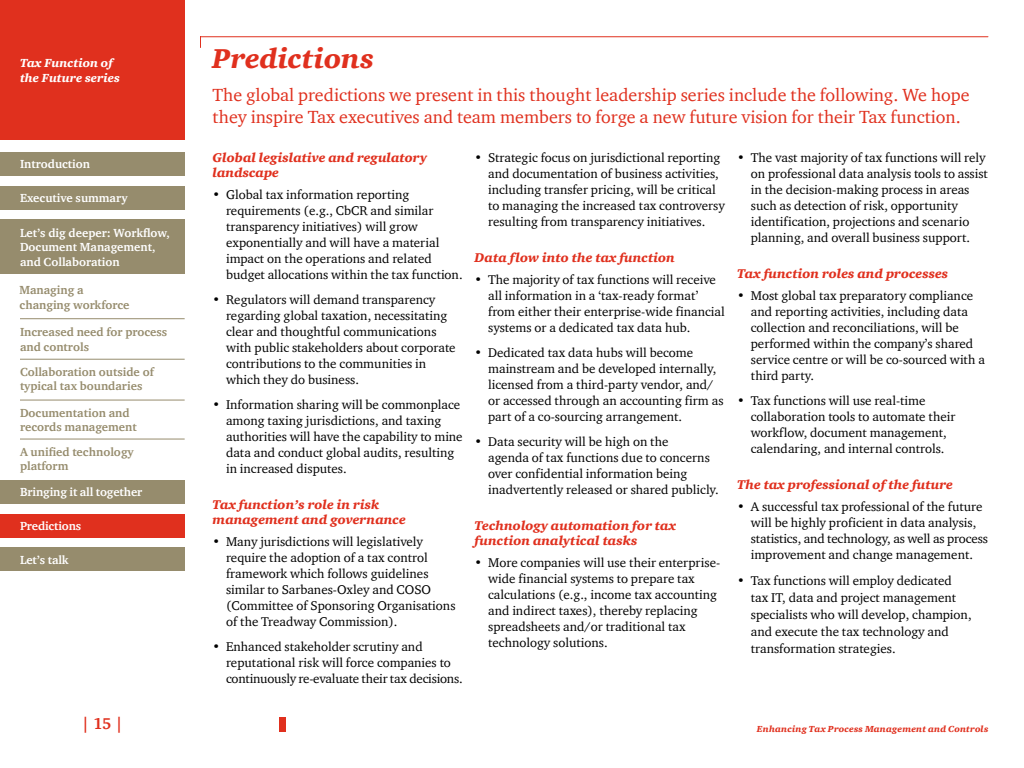
<style>
.page{position:relative;width:1024px;height:768px;background:#fff}
.page>*{position:absolute;margin:0;border:0;box-sizing:border-box;transform-origin:0 0}
.t1{font:italic 900 28px "ITC Charter Com";color:#e0301e}
.t2{font:18px/22px "ITC Charter Com";color:#e0301e}
.t3{font:700 16px "ITC Charter Com";color:#e0301e}
.t4{font:13px/16px "ITC Charter Com";color:#000}
.t5{font:italic 900 13px/15px "ITC Charter Com";color:#e0301e}
.t6{font:700 12px/14.4px "ITC Charter Com";color:#968c6d}
.t7{font:700 12px/14.4px "ITC Charter Com";color:#fff}
.t8{font:italic 900 12px/14.4px "ITC Charter Com";color:#fff}
.t9{font:italic 900 9px "ITC Charter Com";letter-spacing:.015em;color:#e0301e}
</style>
<div class="page">
<div style="left:0;top:0;width:185px;height:140px;background:#e0301e"></div>
<hr style="left:201px;top:36px;width:787px;height:1px;background:#e0301e">
<div style="left:279px;top:717px;width:7px;height:15px;background:#e0301e"></div>
<div style="left:0;top:220px;width:185px;height:54px;background:#968c6d"></div>
<hr style="left:20px;top:359px;width:165px;height:1px;background:#968c6d">
<hr style="left:20px;top:439px;width:165px;height:1px;background:#968c6d">
<hr style="left:20px;top:400px;width:165px;height:1px;background:#968c6d">
<div style="left:0;top:480px;width:185px;height:24px;background:#968c6d"></div>
<div style="left:0;top:152px;width:185px;height:24px;background:#968c6d"></div>
<div style="left:0;top:186px;width:185px;height:24px;background:#968c6d"></div>
<div style="left:0;top:514px;width:185px;height:24px;background:#e0301e"></div>
<div style="left:0;top:547px;width:185px;height:24px;background:#968c6d"></div>
<hr style="left:20px;top:318px;width:165px;height:1px;background:#968c6d">
<p class="t8" style="left:20px;top:56px;width:102px">Tax Function of the Future series</p>
<p class="t7" style="left:20px;top:157px;width:72px">Introduction</p>
<p class="t7" style="left:20px;top:191px;width:109px">Executive summary</p>
<p class="t7" style="left:20px;top:225px;width:151px">Let’s dig deeper: Workflow,<br>Document Management, and Collaboration</p>
<p class="t6" style="left:20px;top:283px;width:112px">Managing a changing workforce</p>
<p class="t6" style="left:20px;top:325px;width:149px">Increased need for process and controls</p>
<p class="t6" style="left:20px;top:365px;width:135px">Collaboration outside of typical tax boundaries</p>
<p class="t6" style="left:20px;top:406px;width:118px">Documentation and records management</p>
<p class="t6" style="left:20px;top:444px;width:115px">A unified technology platform</p>
<p class="t7" style="left:20px;top:485px;width:124px">Bringing it all together</p>
<p class="t7" style="left:20px;top:519px;width:63px">Predictions</p>
<p class="t7" style="left:20px;top:552px;width:50px">Let’s talk</p>
<p class="t3" style="left:82px;top:714px;width:43px">| 15 |</p>
<h1 class="t1" style="left:212px;top:41px;width:164px">Predictions</h1>
<h2 class="t2" style="left:213px;top:84px;width:759px">The global predictions we present in this thought leadership series include the following. We hope they inspire Tax executives and team members to forge a new future vision for their Tax function.</h2>
<p class="t5" style="left:213px;top:150px;width:216px">Global legislative and regulatory landscape</p>
<p class="t4" style="left:226px;top:186px;width:238px;text-indent:-13px">• Global tax information reporting requirements (e.g., CbCR and similar transparency initiatives) will grow exponentially and will have a material impact on the operations and related budget allocations within the tax function.</p>
<p class="t4" style="left:226px;top:291px;width:231px;text-indent:-13px">• Regulators will demand transparency regarding global taxation, necessitating clear and thoughtful communications with public stakeholders about corporate contributions to the communities in which they do business.</p>
<p class="t4" style="left:226px;top:396px;width:238px;text-indent:-13px">• Information sharing will be commonplace among taxing jurisdictions, and taxing authorities will have the capability to mine data and conduct global audits, resulting in increased disputes.</p>
<p class="t5" style="left:213px;top:497px;width:195px">Tax function’s role in risk management and governance</p>
<p class="t4" style="left:226px;top:533px;width:231px;text-indent:-13px">• Many jurisdictions will legislatively require the adoption of a tax control framework which follows guidelines similar to Sarbanes-Oxley and COSO (Committee of Sponsoring Organisations of the Treadway Commission).</p>
<p class="t4" style="left:226px;top:638px;width:238px;text-indent:-13px">• Enhanced stakeholder scrutiny and reputational risk will force companies to continuously re-evaluate their tax decisions.</p>
<p class="t4" style="left:488px;top:149px;width:238px;text-indent:-13px">• Strategic focus on jurisdictional reporting and documentation of business activities, including transfer pricing, will be critical to managing the increased tax controversy resulting from transparency initiatives.</p>
<p class="t5" style="left:475px;top:250px;width:202px">Data flow into the tax function</p>
<p class="t4" style="left:488px;top:271px;width:238px;text-indent:-13px">• The majority of tax functions will receive all information in a ‘tax-ready format’ from either their enterprise-wide financial systems or a dedicated tax data hub.</p>
<p class="t4" style="left:488px;top:344px;width:237px;text-indent:-13px">• Dedicated tax data hubs will become mainstream and be developed internally, licensed from a third-party vendor, and/ or accessed through an accounting firm as part of a co-sourcing arrangement.</p>
<p class="t4" style="left:488px;top:433px;width:232px;text-indent:-13px">• Data security will be high on the<br>agenda of tax functions due to concerns over confidential information being inadvertently released or shared publicly.</p>
<p class="t5" style="left:475px;top:518px;width:203px">Technology automation for tax function analytical tasks</p>
<p class="t4" style="left:488px;top:554px;width:234px;text-indent:-13px">• More companies will use their enterprise&shy;wide financial systems to prepare tax calculations (e.g., income tax accounting and indirect taxes), thereby replacing spreadsheets and/or traditional tax technology solutions.</p>
<p class="t4" style="left:751px;top:149px;width:239px;text-indent:-13px">• The vast majority of tax functions will rely on professional data analysis tools to assist in the decision-making process in areas such as detection of risk, opportunity identification, projections and scenario planning, and overall business support.</p>
<p class="t5" style="left:737px;top:266px;width:212px">Tax function roles and processes</p>
<p class="t4" style="left:751px;top:287px;width:236px;text-indent:-13px">• Most global tax preparatory compliance and reporting activities, including data collection and reconciliations, will be performed within the company’s shared service centre or will be co-sourced with a third party.</p>
<p class="t4" style="left:751px;top:392px;width:206px;text-indent:-13px">• Tax functions will use real-time collaboration tools to automate their workflow, document management, calendaring, and internal controls.</p>
<p class="t5" style="left:737px;top:477px;width:217px">The tax professional of the future</p>
<p class="t4" style="left:751px;top:498px;width:239px;text-indent:-13px">• A successful tax professional of the future will be highly proficient in data analysis, statistics, and technology, as well as process improvement and change management.</p>
<p class="t4" style="left:751px;top:572px;width:222px;line-height:17px;text-indent:-13px">• Tax functions will employ dedicated tax IT, data and project management specialists who will develop, champion, and execute the tax technology and transformation strategies.</p>
<p class="t9" style="left:757px;top:723px;width:233px">Enhancing Tax Process Management and Controls</p>
</div>
